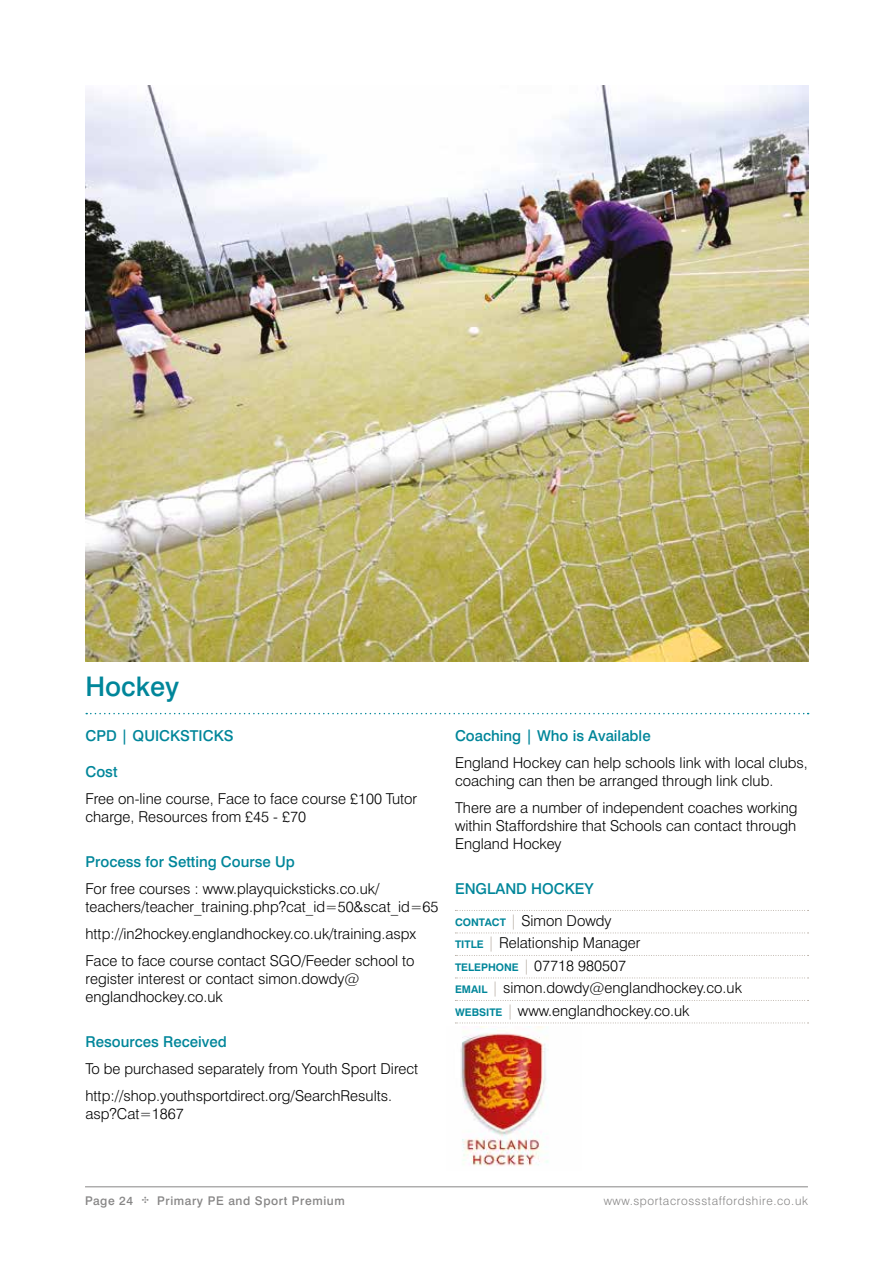
<style>
.page{position:relative;width:893px;height:1263px;background:#fff}
.page>*{position:absolute;margin:0;border:0;box-sizing:border-box;transform-origin:0 0}
.t1{font:500 27px "Swiss 721 BT";color:#00869a}
.t2{font:300 15px/18px "Swiss 721 BT";color:#000}
.t3{font:500 15px/31.5px "Swiss 721 BT";color:#00869a}
.t4{font:300 12px "Swiss 721 BT";letter-spacing:.05em;color:#878686}
.t5{font:500 12px "Swiss 721 BT";letter-spacing:.05em;color:#878686}
.s1{font-weight:700;font-size:10.5px}
.s2{font-weight:300;color:#b5aba1}
.s3{font-weight:300;color:#000}
.s4{font-weight:700;font-size:10.5px;color:#00869a}
.s5{color:#b5aba1}
</style>
<div class="page">
<svg style="left:86px;top:713px;width:723px;height:1px"></svg>
<img style="left:85px;top:85px;width:723px;height:576px">
<svg style="left:455px;top:910px;width:353px;height:1px"></svg>
<svg style="left:455px;top:932px;width:353px;height:1px"></svg>
<svg style="left:455px;top:955px;width:353px;height:1px"></svg>
<svg style="left:455px;top:977px;width:353px;height:1px"></svg>
<svg style="left:455px;top:1000px;width:353px;height:1px"></svg>
<svg style="left:455px;top:1022px;width:353px;height:1px"></svg>
<img style="left:460px;top:1026px;width:89px;height:140px">
<hr style="left:85px;top:1186px;width:723px;height:1px;background:#878686">
<h1 class="t1" style="left:85px;top:670px;width:95px">Hockey</h1>
<p class="t3" style="left:85px;top:720px;width:150px">CPD | QUICKSTICKS</p>
<p class="t3" style="left:85px;top:756px;width:34px">Cost</p>
<p class="t2" style="left:85px;top:790px;width:333px">Free on-line course, Face to face course £100 Tutor charge, Resources from £45 - £70</p>
<p class="t3" style="left:85px;top:846px;width:211px">Process for Setting Course Up</p>
<p class="t2" style="left:85px;top:880px;width:354px">For free courses : www.playquicksticks.co.uk/ teachers/teacher_training.php?cat_id=50&amp;scat_id=65</p>
<p class="t2" style="left:85px;top:920px;width:332px;line-height:27px">http://in2hockey.englandhockey.co.uk/training.aspx<br>Face to face course contact SGO/Feeder school to</p>
<p class="t2" style="left:85px;top:970px;width:276px">register interest or contact simon.dowdy@ englandhockey.co.uk</p>
<p class="t3" style="left:85px;top:1026px;width:143px">Resources Received</p>
<p class="t2" style="left:85px;top:1055px;width:334px;line-height:27px">To be purchased separately from Youth Sport Direct http://shop.youthsportdirect.org/SearchResults.</p>
<p class="t2" style="left:85px;top:1105px;width:100px">asp?Cat=1867</p>
<p class="t3" style="left:455px;top:720px;width:197px">Coaching | Who is Available</p>
<p class="t2" style="left:455px;top:754px;width:354px">England Hockey can help schools link with local clubs, coaching can then be arranged through link club.</p>
<p class="t2" style="left:455px;top:799px;width:344px;text-align:justify">There are a number of independent coaches working within Staffordshire that Schools can contact through England Hockey</p>
<p class="t3" style="left:455px;top:873px;width:158px">ENGLAND HOCKEY<br><span class="s1">CONTACT</span> <span class="s2">|</span> <span class="s3">Simon Dowdy</span></p>
<p class="t2" style="left:455px;top:931px;width:288px;line-height:22.5px"><span class="s4">TITLE</span> <span class="s5">|</span> Relationship Manager<br><span class="s4">TELEPHONE</span> <span class="s5">|</span> 07718 980507<br><span class="s4">EMAIL</span> <span class="s5">|</span> simon.dowdy@englandhockey.co.uk <span class="s4">WEBSITE</span> <span class="s5">|</span> www.englandhockey.co.uk</p>
<p class="t5" style="left:85px;top:1193px;width:261px">Page 24 ✣ Primary PE and Sport Premium</p>
<p class="t4" style="left:604px;top:1193px;width:206px">www.sportacrossstaffordshire.co.uk</p>
</div>
